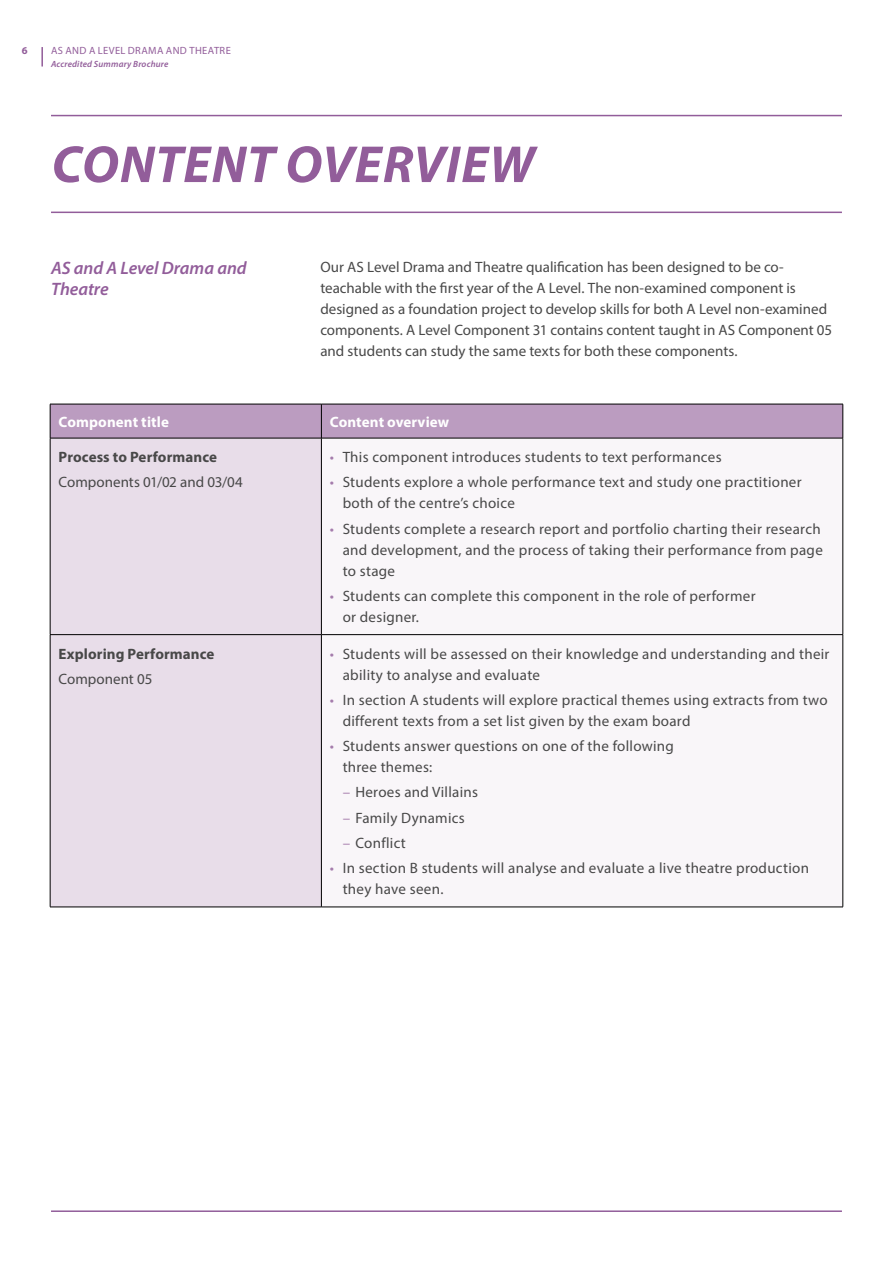
<style>
.page{position:relative;width:893px;height:1263px;background:#fff}
.page>*{position:absolute;margin:0;border:0;box-sizing:border-box;transform-origin:0 0}
.SUBJECT{font:italic 700 52.5px "Myriad Pro";letter-spacing:.01em;color:#925d9a}
.Subheads{font:italic 600 18px/21px "Myriad Pro";letter-spacing:-.005em;color:#925d9a}
.body_befor_Table{font:15px/21px "Myriad Pro";letter-spacing:.02em;color:#484848}
.body_befor_Table-2{font:15px/21px "Myriad Pro";color:#484848}
.Body{font:700 15px "Myriad Pro";letter-spacing:.005em;color:#484848}
.Body-2{font:15px "Myriad Pro";color:#484848}
.Body-3{font:700 15px "Myriad Pro";letter-spacing:.005em;color:#fff}
.SUBJECT-2{font:10.5px "Myriad Pro";letter-spacing:.035em;color:#925d9a}
.SUBJECT-3{font:700 10.5px "Myriad Pro";color:#925d9a}
.SUBJECT-4{font:italic 600 9px "Myriad Pro";letter-spacing:.02em;color:#925d9a}
.s1{color:#a57cac}
</style>
<div class="page">
<hr style="left:51px;top:115px;width:791px;height:1px;background:#925d9a">
<hr style="left:51px;top:1210px;width:791px;height:2px;background:#925d9a">
<hr style="left:51px;top:212px;width:791px;height:1px;background:#925d9a">
<div style="left:51px;top:405px;width:792px;height:33px;background:#bb9cc0"></div>
<div style="left:51px;top:439px;width:270px;height:468px;background:#e8dde9"></div>
<div style="left:322px;top:439px;width:521px;height:468px;background:#f9f6f9"></div>
<hr style="left:50px;top:404px;width:271px;height:1px;background:#000">
<hr style="left:50px;top:404px;width:1px;height:34px;background:#000">
<hr style="left:321px;top:404px;width:522px;height:1px;background:#000">
<hr style="left:321px;top:404px;width:1px;height:34px;background:#000">
<hr style="left:843px;top:404px;width:1px;height:34px;background:#000">
<hr style="left:50px;top:438px;width:271px;height:1px;background:#000">
<hr style="left:50px;top:438px;width:1px;height:196px;background:#000">
<hr style="left:321px;top:438px;width:522px;height:1px;background:#000">
<hr style="left:50px;top:634px;width:271px;height:1px;background:#000">
<hr style="left:50px;top:635px;width:1px;height:272px;background:#000">
<hr style="left:321px;top:635px;width:1px;height:272px;background:#000">
<hr style="left:843px;top:635px;width:1px;height:272px;background:#000">
<hr style="left:50px;top:907px;width:271px;height:1px;background:#000">
<hr style="left:321px;top:907px;width:522px;height:1px;background:#000">
<hr style="left:321px;top:438px;width:1px;height:196px;background:#000">
<hr style="left:843px;top:438px;width:1px;height:196px;background:#000">
<hr style="left:321px;top:634px;width:522px;height:1px;background:#000">
<hr style="left:41px;top:47px;width:2px;height:20px;background:#925d9a">
<h4 class="SUBJECT-3" style="left:22px;top:44px;width:7px">6</h4>
<h4 class="SUBJECT-2" style="left:51px;top:44px;width:181px">AS AND A LEVEL DRAMA AND THEATRE</h4>
<h4 class="SUBJECT-4" style="left:51px;top:58px;width:119px">Accredited Summary Brochure</h4>
<h4 class="SUBJECT" style="left:52px;top:130px;width:484px">CONTENT OVERVIEW</h4>
<p class="Subheads" style="left:51px;top:257px;width:197px">AS and A Level Drama and<br>Theatre</p>
<p class="body_befor_Table-2" style="left:320px;top:256px;width:513px">Our AS Level Drama and Theatre qualification has been designed to be co&shy;teachable with the first year of the A Level. The non-examined component is designed as a foundation project to develop skills for both A Level non-examined components. A Level Component 31 contains content taught in AS Component 05 and students can study the same texts for both these components.</p>
<h5 class="Body-3" style="left:59px;top:412px;width:112px">Component title</h5>
<h5 class="Body-3" style="left:330px;top:412px;width:121px">Content overview</h5>
<h5 class="Body" style="left:59px;top:447px;width:160px">Process to Performance</h5>
<h5 class="Body-2" style="left:59px;top:473px;width:186px">Components 01/02 and 03/04</h5>
<p class="body_befor_Table" style="left:330px;top:446px;width:393px"><span class="s1">•</span> This component introduces students to text performances</p>
<p class="body_befor_Table" style="left:343px;top:472px;width:461px;text-indent:-13px"><span class="s1">•</span> Students explore a whole performance text and study one practitioner both of the centre’s choice</p>
<p class="body_befor_Table" style="left:343px;top:518px;width:482px;text-indent:-13px"><span class="s1">•</span> Students complete a research report and portfolio charting their research and development, and the process of taking their performance from page to stage</p>
<p class="body_befor_Table" style="left:343px;top:585px;width:414px;text-indent:-13px"><span class="s1">•</span> Students can complete this component in the role of performer or designer.</p>
<h5 class="Body" style="left:59px;top:644px;width:157px">Exploring Performance</h5>
<h5 class="Body-2" style="left:59px;top:670px;width:95px">Component 05</h5>
<p class="body_befor_Table" style="left:343px;top:643px;width:488px;text-indent:-13px"><span class="s1">•</span> Students will be assessed on their knowledge and understanding and their ability to analyse and evaluate</p>
<p class="body_befor_Table" style="left:343px;top:689px;width:486px;text-indent:-13px"><span class="s1">•</span> In section A students will explore practical themes using extracts from two different texts from a set list given by the exam board</p>
<p class="body_befor_Table" style="left:343px;top:735px;width:333px;text-indent:-13px"><span class="s1">•</span> Students answer questions on one of the following three themes:</p>
<p class="body_befor_Table" style="left:343px;top:782px;width:137px"><span class="s1">–</span> Heroes and Villains</p>
<p class="body_befor_Table" style="left:343px;top:807px;width:124px"><span class="s1">–</span> Family Dynamics</p>
<p class="body_befor_Table" style="left:343px;top:832px;width:65px"><span class="s1">–</span> Conflict</p>
<p class="body_befor_Table" style="left:343px;top:857px;width:468px;text-indent:-13px"><span class="s1">•</span> In section B students will analyse and evaluate a live theatre production they have seen.</p>
</div>
